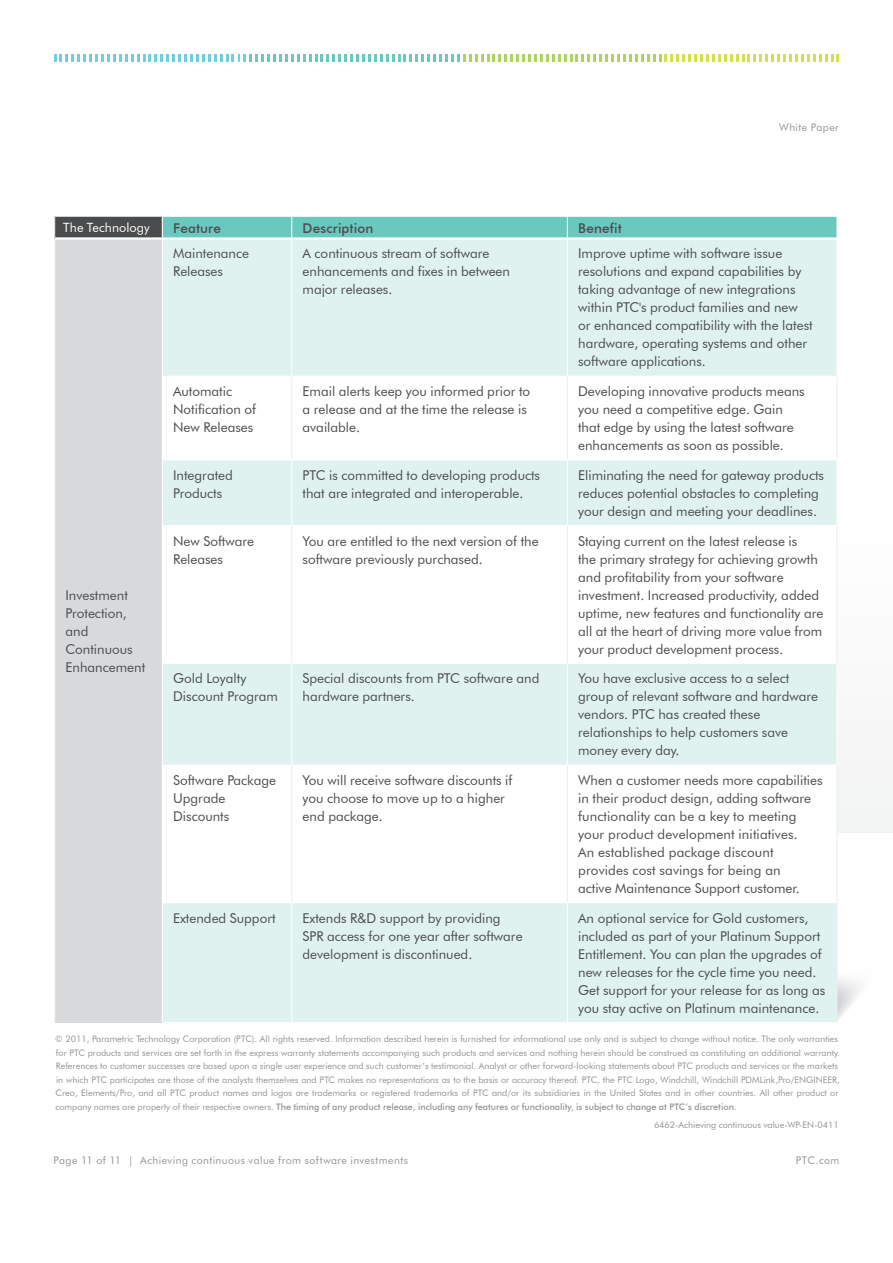
<style>
.page{position:relative;width:893px;height:1263px;background:#fff}
.page>*{position:absolute;margin:0;border:0;box-sizing:border-box;transform-origin:0 0}
.t1{font:13.5px/18px "Futura BT";color:#4b4c4d}
.t2{font:500 13.5px "Futura BT";letter-spacing:.01em;color:#4b4c4d}
.t3{font:12.75px "Futura BT";color:#fff}
.t4{font:10.5px "Futura BT";letter-spacing:.045em;color:#919396}
.t5{font:9px/13.5px "Futura BT";color:#919396}
.s1{font-weight:500}
</style>
<div class="page">
<svg style="left:54px;top:54px;width:785px;height:8px"></svg>
<svg style="left:838px;top:978px;width:22px;height:41px"></svg>
<div style="left:55px;top:216px;width:107px;height:22px;background:#4b4c4d"></div>
<div style="left:55px;top:238px;width:107px;height:784px;background:#d8d9db"></div>
<div style="left:163px;top:240px;width:674px;height:782px;background:#e0f2f0"></div>
<svg style="left:163px;top:377px;width:674px;height:525px"></svg>
<hr style="left:291px;top:765px;width:1px;height:137px;background:#e0f2f0">
<hr style="left:567px;top:765px;width:1px;height:137px;background:#e0f2f0">
<hr style="left:837px;top:765px;width:1px;height:138px;background:#e0f2f0">
<hr style="left:837px;top:903px;width:1px;height:119px;background:#e0f2f0">
<hr style="left:291px;top:240px;width:1px;height:136px;background:#fff">
<hr style="left:567px;top:240px;width:1px;height:136px;background:#fff">
<hr style="left:162px;top:376px;width:130px;height:1px;background:#fff">
<hr style="left:292px;top:376px;width:275px;height:1px;background:#fff">
<hr style="left:567px;top:376px;width:270px;height:1px;background:#fff">
<hr style="left:162px;top:460px;width:130px;height:1px;background:#fff">
<hr style="left:292px;top:460px;width:275px;height:1px;background:#fff">
<hr style="left:291px;top:460px;width:1px;height:65px;background:#fff">
<hr style="left:567px;top:460px;width:270px;height:1px;background:#fff">
<hr style="left:567px;top:460px;width:1px;height:65px;background:#fff">
<hr style="left:162px;top:525px;width:130px;height:1px;background:#fff">
<hr style="left:292px;top:525px;width:275px;height:1px;background:#fff">
<hr style="left:567px;top:525px;width:270px;height:1px;background:#fff">
<hr style="left:162px;top:663px;width:130px;height:1px;background:#fff">
<hr style="left:292px;top:663px;width:275px;height:1px;background:#fff">
<hr style="left:291px;top:664px;width:1px;height:101px;background:#fff">
<hr style="left:567px;top:663px;width:270px;height:1px;background:#fff">
<hr style="left:567px;top:664px;width:1px;height:101px;background:#fff">
<hr style="left:162px;top:765px;width:130px;height:1px;background:#fff">
<hr style="left:292px;top:765px;width:275px;height:1px;background:#fff">
<hr style="left:567px;top:765px;width:270px;height:1px;background:#fff">
<hr style="left:162px;top:902px;width:130px;height:1px;background:#fff">
<hr style="left:292px;top:902px;width:275px;height:1px;background:#fff">
<hr style="left:567px;top:902px;width:270px;height:1px;background:#fff">
<hr style="left:291px;top:526px;width:1px;height:137px;background:#e0f2f0">
<hr style="left:567px;top:526px;width:1px;height:137px;background:#e0f2f0">
<hr style="left:837px;top:526px;width:1px;height:137px;background:#e0f2f0">
<hr style="left:291px;top:377px;width:1px;height:83px;background:#e0f2f0">
<hr style="left:567px;top:377px;width:1px;height:83px;background:#e0f2f0">
<hr style="left:837px;top:377px;width:1px;height:83px;background:#e0f2f0">
<hr style="left:54px;top:216px;width:108px;height:1px;background:#fff">
<svg style="left:54px;top:217px;width:1px;height:21px"></svg>
<div style="left:162px;top:216px;width:675px;height:21px;background:#6bc8be"></div>
<hr style="left:55px;top:237px;width:107px;height:3px;background:#fff">
<hr style="left:291px;top:903px;width:1px;height:119px;background:#fff">
<hr style="left:567px;top:903px;width:1px;height:119px;background:#fff">
<p class="t3" style="left:63px;top:220px;width:88px">The Technology</p>
<p class="t2" style="left:173px;top:219px;width:49px">Feature</p>
<p class="t2" style="left:303px;top:219px;width:72px">Description</p>
<p class="t2" style="left:578px;top:219px;width:45px">Benefit</p>
<p class="t4" style="left:779px;top:121px;width:61px">White Paper</p>
<p class="t1" style="left:173px;top:245px;width:77px">Maintenance<br>Releases</p>
<p class="t1" style="left:303px;top:245px;width:209px">A continuous stream of software enhancements and fixes in between major releases.</p>
<p class="t1" style="left:578px;top:245px;width:236px">Improve uptime with software issue resolutions and expand capabilities by taking advantage of new integrations within PTC's product families and new or enhanced compatibility with the latest hardware, operating systems and other software applications.</p>
<p class="t1" style="left:173px;top:382px;width:84px">Automatic<br>Notification of<br>New Releases</p>
<p class="t1" style="left:303px;top:382px;width:229px">Email alerts keep you informed prior to a release and at the time the release is available.</p>
<p class="t1" style="left:578px;top:382px;width:228px">Developing innovative products means you need a competitive edge. Gain that edge by using the latest software enhancements as soon as possible.</p>
<p class="t1" style="left:173px;top:466px;width:61px">Integrated<br>Products</p>
<p class="t1" style="left:303px;top:466px;width:239px">PTC is committed to developing products that are integrated and interoperable.</p>
<p class="t1" style="left:578px;top:466px;width:247px">Eliminating the need for gateway products reduces potential obstacles to completing your design and meeting your deadlines.</p>
<p class="t1" style="left:173px;top:532px;width:83px">New Software<br>Releases</p>
<p class="t1" style="left:303px;top:532px;width:238px">You are entitled to the next version of the software previously purchased.</p>
<p class="t1" style="left:578px;top:532px;width:247px">Staying current on the latest release is<br>the primary strategy for achieving growth and profitability from your software investment. Increased productivity, added uptime, new features and functionality are all at the heart of driving more value from your product development process.</p>
<p class="t1" style="left:173px;top:669px;width:106px">Gold Loyalty<br>Discount Program</p>
<p class="t1" style="left:303px;top:669px;width:238px">Special discounts from PTC software and hardware partners.</p>
<p class="t1" style="left:578px;top:669px;width:241px">You have exclusive access to a select group of relevant software and hardware vendors. PTC has created these relationships to help customers save money every day.</p>
<p class="t1" style="left:173px;top:771px;width:105px">Software Package<br>Upgrade<br>Discounts</p>
<p class="t1" style="left:303px;top:771px;width:211px">You will receive software discounts if you choose to move up to a higher end package.</p>
<p class="t1" style="left:578px;top:771px;width:246px">When a customer needs more capabilities in their product design, adding software functionality can be a key to meeting your product development initiatives.<br>An established package discount provides cost savings for being an<br>active Maintenance Support customer.</p>
<p class="t1" style="left:173px;top:909px;width:104px">Extended Support</p>
<p class="t1" style="left:303px;top:909px;width:222px">Extends R&amp;D support by providing<br>SPR access for one year after software development is discontinued.</p>
<p class="t1" style="left:578px;top:909px;width:249px">An optional service for Gold customers, included as part of your Platinum Support Entitlement. You can plan the upgrades of new releases for the cycle time you need.<br>Get support for your release for as long as you stay active on Platinum maintenance.</p>
<p class="t5" style="left:55px;top:1032px;width:786px">© 2011, Parametric Technology Corporation (PTC). All rights reserved. Information described herein is furnished for informational use only and is subject to change without notice. The only warranties for PTC products and services are set forth in the express warranty statements accompanying such products and services and nothing herein should be construed as constituting an additional warranty.<br>References to customer successes are based upon a single user experience and such customer’s testimonial. Analyst or other forward-looking statements about PTC products and services or the markets in which PTC participates are those of the analysts themselves and PTC makes no representations as to the basis or accuracy thereof. PTC, the PTC Logo, Windchill, Windchill PDMLink,Pro/ENGINEER, Creo, Elements/Pro, and all PTC product names and logos are trademarks or registered trademarks of PTC and/or its subsidiaries in the United States and in other countries. All other product or company names are property of their respective owners. <span class="s1">The timing of any product release, including any features or functionality, is subject to change at PTC ’s discretion.</span></p>
<p class="t5" style="left:654px;top:1117px;width:186px">6462-Achieving continuous value-WP-EN-0411</p>
<p class="t1" style="left:65px;top:586px;width:81px">Investment<br>Protection, and<br>Continuous<br>Enhancement</p>
<p class="t4" style="left:53px;top:1154px;width:356px">Page 11 of 11 | Achieving continuous value from software investments</p>
<p class="t4" style="left:796px;top:1154px;width:45px">PTC.com</p>
</div>
